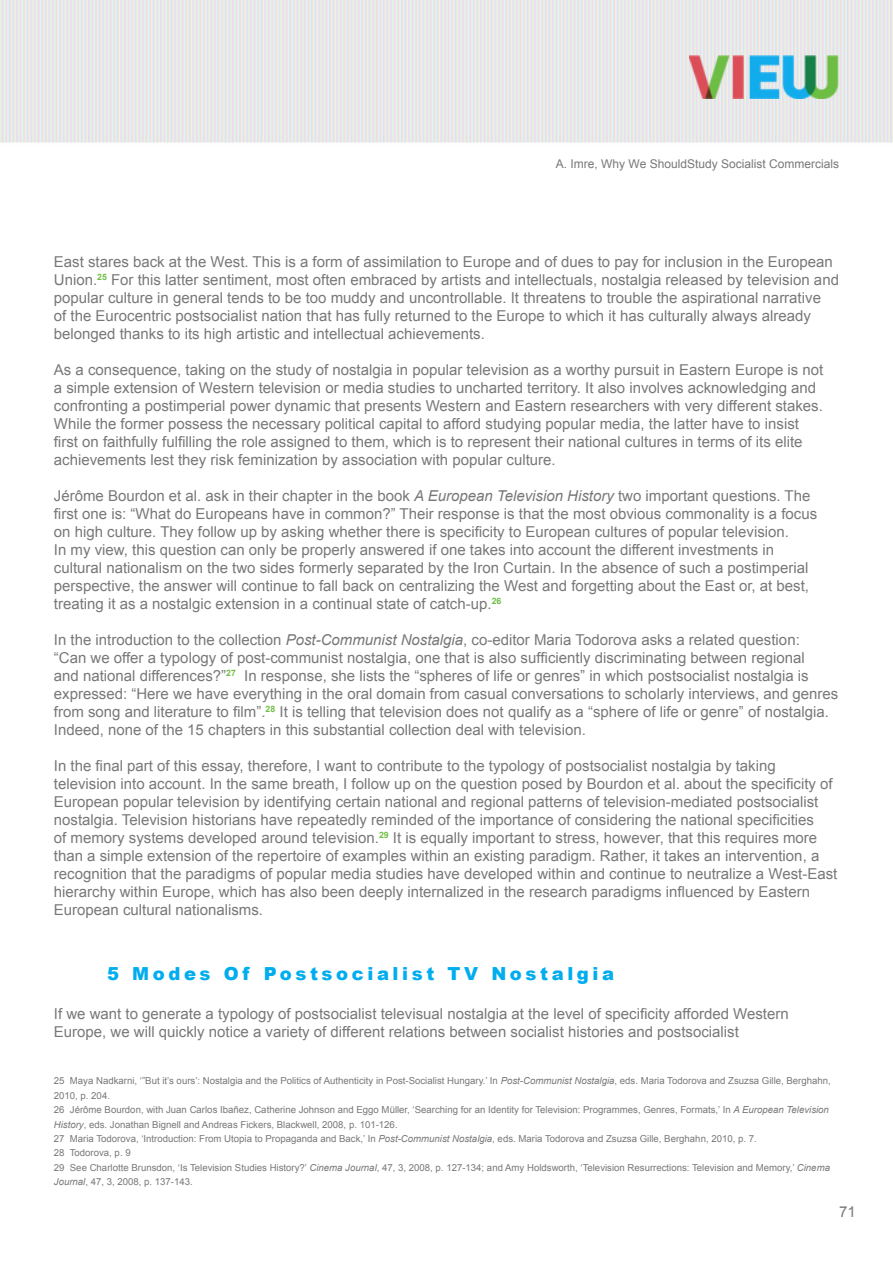
<style>
.page{position:relative;width:893px;height:1263px;background:#fff}
.page>*{position:absolute;margin:0;border:0;box-sizing:border-box;transform-origin:0 0}
.t1{font:900 18px "Arial";letter-spacing:.2em;color:#00adee}
.t2{font:15px/18px "Arial";color:#787878}
.t3{font:12px "Arial";color:#787878}
.t4{font:9.6px/14.4px "Arial";color:#787878}
.s1{font-style:italic}
</style>
<div class="page">
<img style="left:689px;top:55px;width:150px;height:44px">
<p class="t3" style="left:556px;top:155px;width:285px">A. Imre, Why We ShouldStudy Socialist Commercials</p>
<p class="t2" style="left:54px;top:253px;width:787px">East stares back at the West. This is a form of assimilation to Europe and of dues to pay for inclusion in the European Union.<sup>25</sup> For this latter sentiment, most often embraced by artists and intellectuals, nostalgia released by television and popular culture in general tends to be too muddy and uncontrollable. It threatens to trouble the aspirational narrative<br>of the Eurocentric postsocialist nation that has fully returned to the Europe to which it has culturally always already belonged thanks to its high artistic and intellectual achievements.</p>
<p class="t2" style="left:54px;top:361px;width:771px">As a consequence, taking on the study of nostalgia in popular television as a worthy pursuit in Eastern Europe is not a simple extension of Western television or media studies to uncharted territory. It also involves acknowledging and confronting a postimperial power dynamic that presents Western and Eastern researchers with very different stakes.<br>While the former possess the necessary political capital to afford studying popular media, the latter have to insist first on faithfully fulfilling the role assigned to them, which is to represent their national cultures in terms of its elite achievements lest they risk feminization by association with popular culture.</p>
<p class="t2" style="left:54px;top:487px;width:765px">Jérôme Bourdon et al. ask in their chapter in the book <span class="s1">A European Television History</span> two important questions. The first one is: “What do Europeans have in common?” Their response is that the most obvious commonality is a focus on high culture. They follow up by asking whether there is specificity to European cultures of popular television.<br>In my view, this question can only be properly answered if one takes into account the different investments in cultural nationalism on the two sides formerly separated by the Iron Curtain. In the absence of such a postimperial perspective, the answer will continue to fall back on centralizing the West and forgetting about the East or, at best, treating it as a nostalgic extension in a continual state of catch-up.<sup>26</sup></p>
<p class="t2" style="left:54px;top:631px;width:786px">In the introduction to the collection <span class="s1">Post-Communist Nostalgia</span>, co-editor Maria Todorova asks a related question:<br>“Can we offer a typology of post-communist nostalgia, one that is also sufficiently discriminating between regional<br>and national differences?”<sup>27</sup> In response, she lists the “spheres of life or genres” in which postsocialist nostalgia is expressed: “Here we have everything in the oral domain from casual conversations to scholarly interviews, and genres from song and literature to film”.<sup>28</sup> It is telling that television does not qualify as a “sphere of life or genre” of nostalgia.<br>Indeed, none of the 15 chapters in this substantial collection deal with television.</p>
<p class="t2" style="left:54px;top:757px;width:785px">In the final part of this essay, therefore, I want to contribute to the typology of postsocialist nostalgia by taking television into account. In the same breath, I follow up on the question posed by Bourdon et al. about the specificity of European popular television by identifying certain national and regional patterns of television-mediated postsocialist nostalgia. Television historians have repeatedly reminded of the importance of considering the national specificities<br>of memory systems developed around television.<sup>29</sup> It is equally important to stress, however, that this requires more than a simple extension of the repertoire of examples within an existing paradigm. Rather, it takes an intervention, a recognition that the paradigms of popular media studies have developed within and continue to neutralize a West-East hierarchy within Europe, which has also been deeply internalized in the research paradigms influenced by Eastern European cultural nationalisms.</p>
<p class="t1" style="left:107px;top:960px;width:509px">5 M odes Of Postsocialist TV Nostalgia</p>
<p class="t2" style="left:54px;top:1005px;width:736px">If we want to generate a typology of postsocialist televisual nostalgia at the level of specificity afforded Western<br>Europe, we will quickly notice a variety of different relations between socialist histories and postsocialist</p>
<p class="t4" style="left:54px;top:1074px;width:778px">25 Maya Nadkarni, ‘”But it’s ours’: Nostalgia and the Politics of Authenticity in Post-Socialist Hungary.’ In <span class="s1">Post-Communist Nostalgia</span>, eds. Maria Todorova and Zsuzsa Gille, Berghahn, 2010, p. 204.<br>26 Jérôme Bourdon, with Juan Carlos Ibañez, Catherine Johnson and Eggo Müller, ‘Searching for an Identity for Television: Programmes, Genres, Formats,’ In <span class="s1">A European Television History</span>, eds. Jonathan Bignell and Andreas Fickers, Blackwell, 2008, p. 101-126.<br>27 Maria Todorova, ‘Introduction: From Utopia to Propaganda and Back,’ In <span class="s1">Post-Communist Nostalgia</span>, eds. Maria Todorova and Zsuzsa Gille, Berghahn, 2010, p. 7.<br>28 Todorova, p. 9<br>29 See Charlotte Brunsdon, ‘Is Television Studies History?’ <span class="s1">Cinema Journal</span>, 47, 3, 2008, p. 127-134; and Amy Holdsworth, ‘Television Resurrections: Television and Memory,’ <span class="s1">Cinema Journal</span>, 47, 3, 2008, p. 137-143.</p>
<p class="t2" style="left:839px;top:1202px;width:18px">71</p>
</div>
